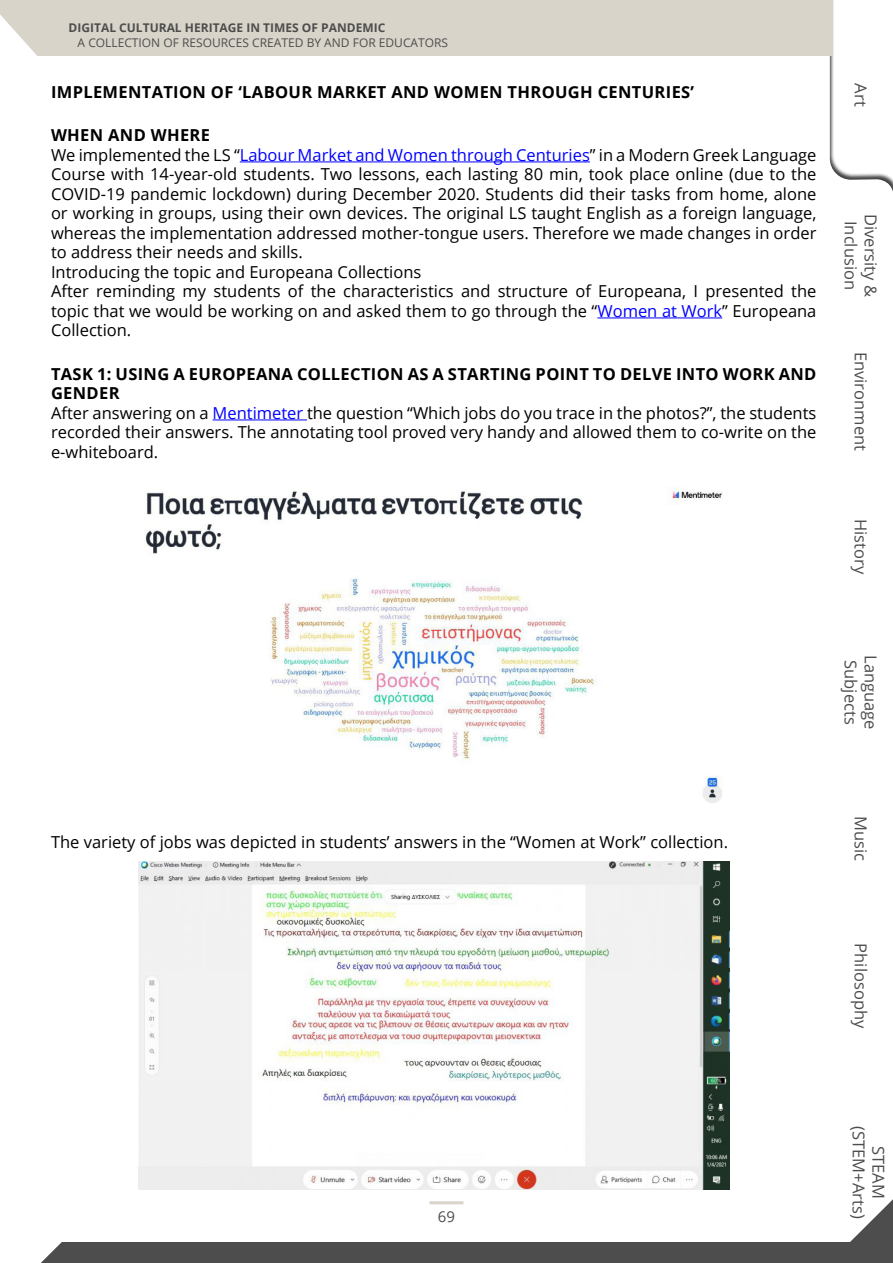
<style>
.page{position:relative;width:893px;height:1263px;background:#fff}
.page>*{position:absolute;margin:0;border:0;box-sizing:border-box;transform-origin:0 0}
.t1{font:16.5px/19.5px "Open Sans";color:#000}
.t2{font:16.5px/19.8px "Open Sans";color:#4d4d4d;text-align:center}
.t3{font:700 16.5px "Open Sans";letter-spacing:.02em;color:#000}
.t4{font:15px "Open Sans";color:#4d4d4d}
.t5{font:12px "Open Sans";color:#4d4d4d}
.t6{font:700 12px "Open Sans";color:#4d4d4d}
.s1{font-weight:700}
.s2{color:#00f}
</style>
<div class="page">
<div style="left:817px;top:0;width:76px;height:207px;background:#000;opacity:.75"></div>
<div style="left:0;top:0;width:832px;height:56px;background:#d9d4ca"></div>
<div style="left:0;top:1242px;width:893px;height:21px;background:#4d4d4d"></div>
<svg style="left:0;top:1242px;width:62px;height:21px"></svg>
<hr style="left:430px;top:1201px;width:33px;height:3px;background:#d9d4ca">
<svg style="left:0;top:15px;width:37px;height:41px"></svg>
<svg style="left:850px;top:1199px;width:43px;height:43px"></svg>
<hr style="left:240px;top:161px;width:350px;height:1px;background:#00f">
<hr style="left:597px;top:317px;width:125px;height:1px;background:#00f">
<hr style="left:213px;top:419px;width:94px;height:1px;background:#00f">
<img style="left:145px;top:487px;width:578px;height:316px">
<img style="left:138px;top:862px;width:591px;height:328px">
<p class="t6" style="left:69px;top:19px;width:318px">DIGITAL CULTURAL HERITAGE IN TIMES OF PANDEMIC</p>
<p class="t5" style="left:78px;top:34px;width:372px">A COLLECTION OF RESOURCES CREATED BY AND FOR EDUCATORS</p>
<p class="t3" style="left:51px;top:80px;width:645px">IMPLEMENTATION OF ‘LABOUR MARKET AND WOMEN THROUGH CENTURIES’</p>
<p class="t1" style="left:51px;top:125px;width:767px"><span class="s1">WHEN AND WHERE<br></span>We implemented the LS “<span class="s2">Labour Market and Women through Centuries</span>” in a Modern Greek Language Course with 14-year-old students. Two lessons, each lasting 80 min, took place online (due to the COVID-19 pandemic lockdown) during December 2020. Students did their tasks from home, alone or working in groups, using their own devices. The original LS taught English as a foreign language, whereas the implementation addressed mother-tongue users. Therefore we made changes in order to address their needs and skills.<br>Introducing the topic and Europeana Collections<br>After reminding my students of the characteristics and structure of Europeana, Ι presented the topic that we would be working on and asked them to go through the “<span class="s2">Women at Work</span>” Europeana Collection.</p>
<p class="t1" style="left:51px;top:364px;width:767px"><span class="s1">TASK 1: USING A EUROPEANA COLLECTION AS A STARTING POINT TO DELVE INTO WORK AND GENDER<br></span>After answering on a <span class="s2">Mentimeter</span> the question “Which jobs do you trace in the photos?”, the students recorded their answers. The annotating tool proved very handy and allowed them to co-write on the e-whiteboard.</p>
<p class="t2" style="left:871px;top:83px;width:25px;rotate:90deg">Art</p>
<p class="t2" style="left:881px;top:214px;width:84px;rotate:90deg">Diversity &amp;<br>Inclusion</p>
<p class="t2" style="left:871px;top:352px;width:101px;rotate:90deg">Environment</p>
<p class="t2" style="left:871px;top:519px;width:57px;rotate:90deg">History</p>
<p class="t2" style="left:881px;top:655px;width:76px;rotate:90deg">Language<br>Subjects</p>
<p class="t1" style="left:51px;top:832px;width:679px">The variety of jobs was depicted in students’ answers in the “Women at Work” collection.</p>
<p class="t2" style="left:871px;top:816px;width:46px;rotate:90deg">Music</p>
<p class="t2" style="left:871px;top:943px;width:86px;rotate:90deg">Philosophy</p>
<p class="t4" style="left:438px;top:1206px;width:19px">69</p>
<p class="t2" style="left:889px;top:1126px;width:94px;rotate:90deg">STEAM (STEM+Arts)</p>
</div>
